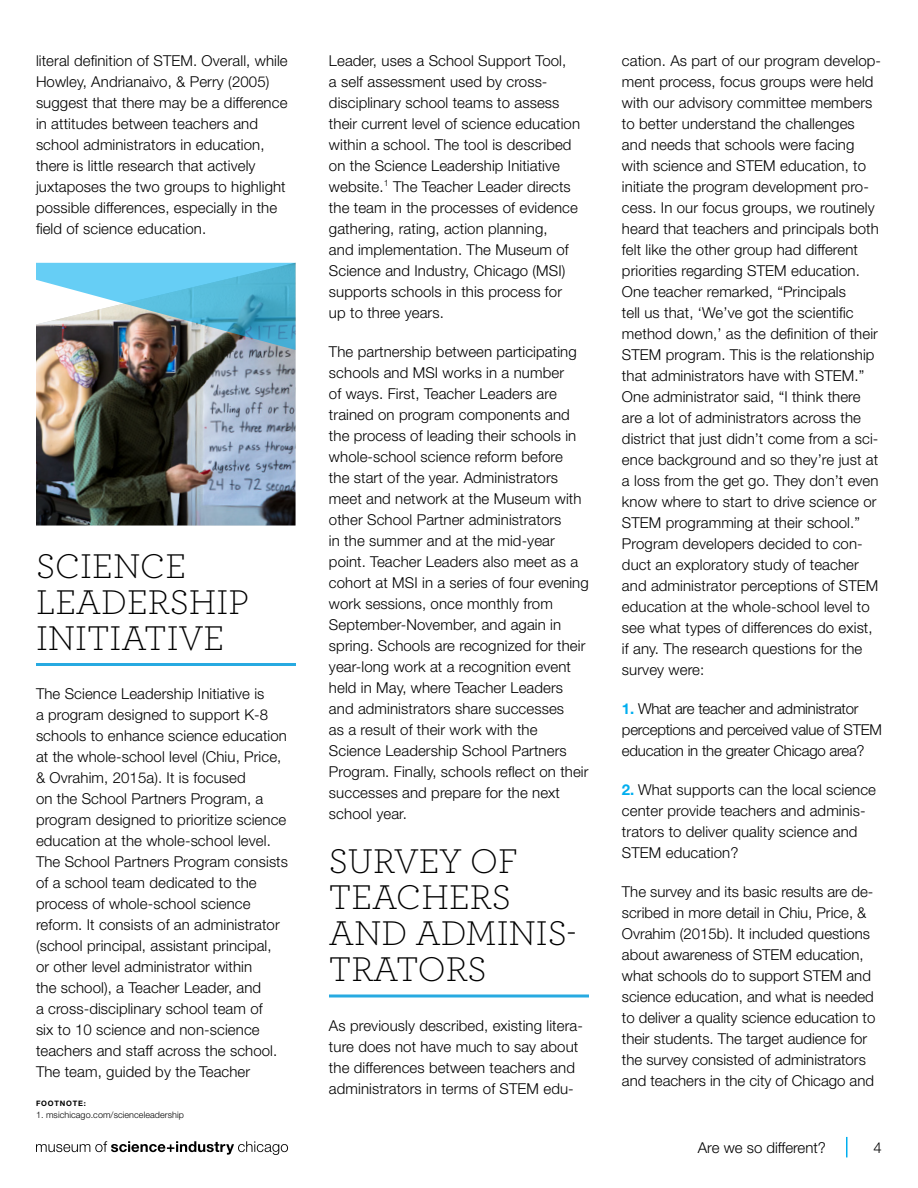
<style>
.page{position:relative;width:918px;height:1188px;background:#fff}
.page>*{position:absolute;margin:0;border:0;box-sizing:border-box;transform-origin:0 0}
.t1{font:300 36px/36px "Archer";color:#000}
.t2{font:300 15px/21px "Helvetica Neue";letter-spacing:.005em;color:#000}
.t3{font:300 15px/21px "Helvetica Neue";letter-spacing:-.015em;color:#000}
.t4{font:300 9px "Helvetica Neue";letter-spacing:.005em;color:#000}
.t5{font:700 7.5px "Helvetica Neue";letter-spacing:.105em;color:#000}
.s1{font-weight:700;color:#00aeef}
</style>
<div class="page">
<hr style="left:846px;top:1137px;width:2px;height:20px;background:#00aeef">
<svg style="left:36px;top:1141px;width:252px;height:14px"></svg>
<hr style="left:36px;top:663px;width:260px;height:3px;background:#27aae1">
<svg style="left:329px;top:994px;width:260px;height:4px"></svg>
<img style="left:36px;top:350px;width:260px;height:175px">
<img style="left:36px;top:263px;width:260px;height:87px">
<p class="t2" style="left:36px;top:50px;width:253px">literal definition of STEM. Overall, while Howley, Andrianaivo, &amp; Perry (2005) suggest that there may be a difference in attitudes between teachers and school administrators in education, there is little research that actively juxtaposes the two groups to highlight possible differences, especially in the field of science education.</p>
<h1 class="t1" style="left:36px;top:546px;width:214px">SCIENCE<br>LEADERSHIP<br>INITIATIVE</h1>
<p class="t2" style="left:36px;top:683px;width:254px">The Science Leadership Initiative is<br>a program designed to support K-8 schools to enhance science education at the whole-school level (Chiu, Price, &amp; Ovrahim, 2015a). It is focused<br>on the School Partners Program, a program designed to prioritize science education at the whole-school level.<br>The School Partners Program consists of a school team dedicated to the process of whole-school science reform. It consists of an administrator (school principal, assistant principal, or other level administrator within<br>the school), a Teacher Leader, and<br>a cross-disciplinary school team of<br>six to 10 science and non-science teachers and staff across the school.<br>The team, guided by the Teacher</p>
<p class="t5" style="left:36px;top:1098px;width:52px">FOOTNOTE:</p>
<p class="t4" style="left:36px;top:1109px;width:149px">1. msichicago.com/scienceleadership</p>
<p class="t2" style="left:329px;top:50px;width:253px">Leader, uses a School Support Tool,<br>a self assessment used by cross&shy;disciplinary school teams to assess their current level of science education within a school. The tool is described on the Science Leadership Initiative website.<sup>1</sup> The Teacher Leader directs the team in the processes of evidence gathering, rating, action planning,<br>and implementation. The Museum of Science and Industry, Chicago (MSI) supports schools in this process for up to three years.</p>
<p class="t2" style="left:329px;top:341px;width:261px">The partnership between participating schools and MSI works in a number<br>of ways. First, Teacher Leaders are trained on program components and the process of leading their schools in whole-school science reform before<br>the start of the year. Administrators meet and network at the Museum with other School Partner administrators<br>in the summer and at the mid-year point. Teacher Leaders also meet as a cohort at MSI in a series of four evening work sessions, once monthly from September-November, and again in spring. Schools are recognized for their year-long work at a recognition event held in May, where Teacher Leaders and administrators share successes<br>as a result of their work with the Science Leadership School Partners Program. Finally, schools reflect on their successes and prepare for the next school year.</p>
<h1 class="t1" style="left:329px;top:842px;width:249px">SURVEY OF<br>TEACHERS<br>AND ADMINIS-<br>TRATORS</h1>
<p class="t2" style="left:329px;top:1014px;width:255px">As previously described, existing litera&shy;ture does not have much to say about the differences between teachers and administrators in terms of STEM edu-</p>
<p class="t2" style="left:622px;top:50px;width:261px">cation. As part of our program develop&shy;ment process, focus groups were held with our advisory committee members to better understand the challenges and needs that schools were facing with science and STEM education, to initiate the program development pro&shy;cess. In our focus groups, we routinely heard that teachers and principals both felt like the other group had different priorities regarding STEM education.<br>One teacher remarked, “Principals<br>tell us that, ‘We’ve got the scientific method down,’ as the definition of their STEM program. This is the relationship that administrators have with STEM.” One administrator said, “I think there are a lot of administrators across the district that just didn’t come from a sci&shy;ence background and so they’re just at a loss from the get go. They don’t even know where to start to drive science or STEM programming at their school.” Program developers decided to con&shy;duct an exploratory study of teacher and administrator perceptions of STEM education at the whole-school level to see what types of differences do exist, if any. The research questions for the survey were:</p>
<p class="t3" style="left:622px;top:698px;width:262px"><span class="s1">1.</span> What are teacher and administrator perceptions and perceived value of STEM education in the greater Chicago area?</p>
<p class="t2" style="left:622px;top:779px;width:256px"><span class="s1">2.</span> What supports can the local science center provide teachers and adminis&shy;trators to deliver quality science and<br>STEM education?</p>
<p class="t2" style="left:622px;top:881px;width:255px">The survey and its basic results are de&shy;scribed in more detail in Chiu, Price, &amp; Ovrahim (2015b). It included questions about awareness of STEM education, what schools do to support STEM and science education, and what is needed to deliver a quality science education to their students. The target audience for the survey consisted of administrators and teachers in the city of Chicago and</p>
<p class="t2" style="left:698px;top:1136px;width:130px">Are we so different?</p>
<p class="t2" style="left:874px;top:1136px;width:10px">4</p>
</div>
